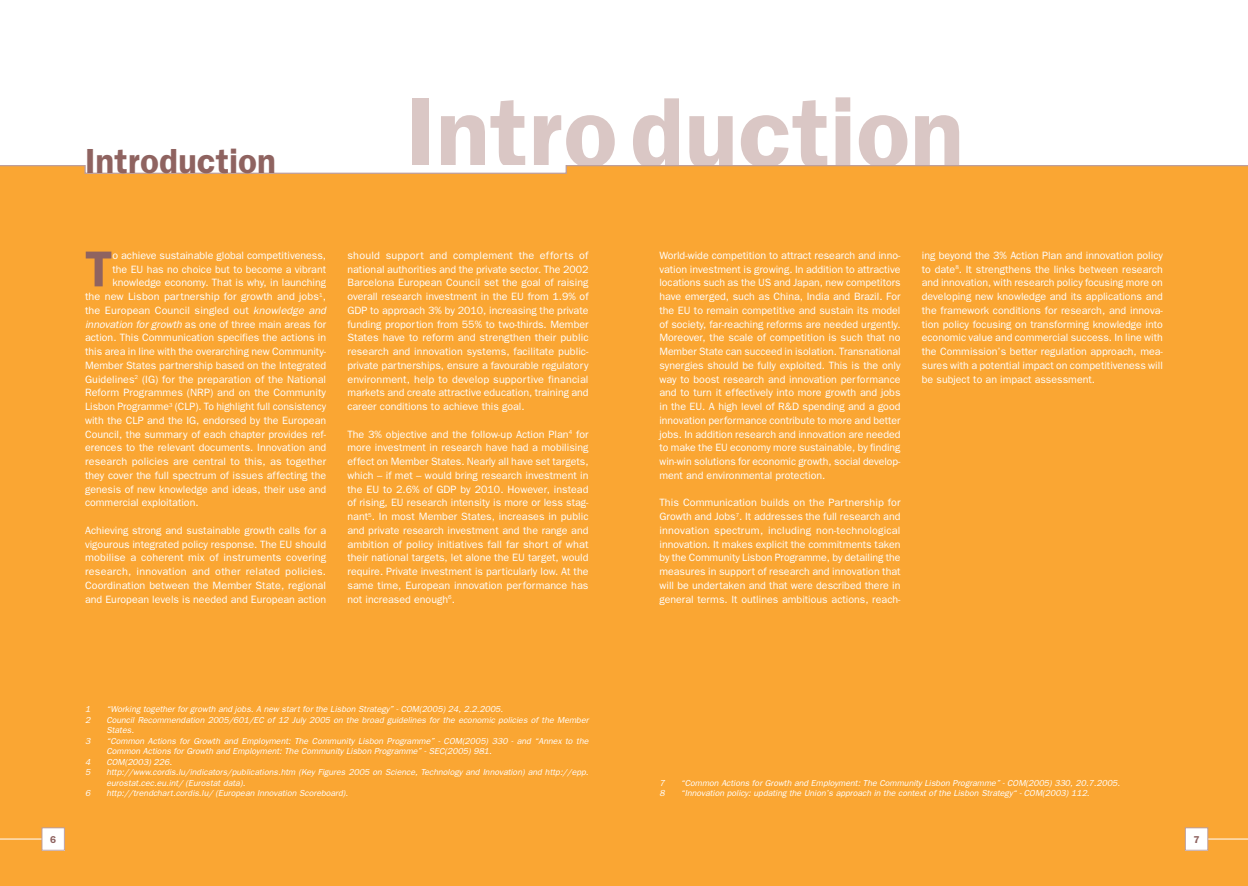
<style>
.page{position:relative;width:1248px;height:886px;background:#fff}
.page>*{position:absolute;margin:0;border:0;box-sizing:border-box;transform-origin:0 0}
.t1{font:600 100px "Franklin Gothic";color:#dac7c5}
.t2{font:600 50.75px "Franklin Gothic";color:#8f6360}
.t3{font:600 35px "Franklin Gothic";color:#8f6360}
.t4{font:10.62px/13.8px "Franklin Gothic";color:#fff;text-align:justify}
.t5{font:600 10px "Franklin Gothic";color:#8f6360}
.t6{font:italic 8.75px/10.5px "Franklin Gothic";color:#fff}
.s1{font-style:italic}
</style>
<div class="page">
<div style="left:0;top:165px;width:1247px;height:721px;background:#faa633"></div>
<hr style="left:0;top:839px;width:43px;height:1px;background:#fff">
<div style="left:42px;top:828px;width:22px;height:22px;background:#fff"></div>
<div style="left:42px;top:827px;width:23px;height:23px;border:1px solid #bd9e9c"></div>
<hr style="left:1205px;top:839px;width:42px;height:1px;background:#fff">
<div style="left:1185px;top:828px;width:22px;height:22px;background:#fff"></div>
<div style="left:1184px;top:827px;width:23px;height:23px;border:1px solid #bd9e9c"></div>
<h3 class="t3" style="left:85px;top:149px;width:192px">Introduction</h3>
<h1 class="t1" style="left:406px;top:98px;width:559px">Intro duction</h1>
<h2 class="t2" style="left:85px;top:252px;width:29px">T</h2>
<p class="t4" style="left:112px;top:249px;width:215px">o achieve sustainable global competitiveness,</p>
<p class="t4" style="left:112px;top:263px;width:215px">the EU has no choice but to become a vibrant</p>
<p class="t4" style="left:112px;top:277px;width:215px">knowledge economy. That is why, in launching</p>
<p class="t4" style="left:85px;top:290px;width:242px">the new Lisbon partnership for growth and jobs<sup>1</sup>,</p>
<p class="t4" style="left:85px;top:304px;width:242px">the European Council singled out <span class="s1">knowledge and</span></p>
<p class="t4" style="left:85px;top:318px;width:242px"><span class="s1">innovation for growth</span> as one of three main areas for</p>
<p class="t4" style="left:85px;top:332px;width:242px">action. This Communication specifies the actions in</p>
<p class="t4" style="left:85px;top:345px;width:242px">this area in line with the overarching new Community-</p>
<p class="t4" style="left:85px;top:359px;width:242px">Member States partnership based on the Integrated</p>
<p class="t4" style="left:85px;top:373px;width:242px">Guidelines<sup>2</sup> (IG) for the preparation of the National</p>
<p class="t4" style="left:85px;top:387px;width:242px">Reform Programmes (NRP) and on the Community</p>
<p class="t4" style="left:85px;top:400px;width:242px">Lisbon Programme<sup>3</sup> (CLP). To highlight full consistency</p>
<p class="t4" style="left:85px;top:414px;width:242px">with the CLP and the IG, endorsed by the European</p>
<p class="t4" style="left:85px;top:428px;width:242px">Council, the summary of each chapter provides ref-</p>
<p class="t4" style="left:85px;top:442px;width:242px">erences to the relevant documents. Innovation and</p>
<p class="t4" style="left:85px;top:455px;width:242px">research policies are central to this, as together</p>
<p class="t4" style="left:85px;top:469px;width:242px">they cover the full spectrum of issues affecting the</p>
<p class="t4" style="left:85px;top:483px;width:242px">genesis of new knowledge and ideas, their use and</p>
<p class="t4" style="left:85px;top:497px;width:115px">commercial exploitation.</p>
<p class="t4" style="left:85px;top:524px;width:242px">Achieving strong and sustainable growth calls for a vigourous integrated policy response. The EU should mobilise a coherent mix of instruments covering research, innovation and other related policies.<br>Coordination between the Member State, regional and European levels is needed and European action</p>
<p class="t4" style="left:347px;top:249px;width:242px">should support and complement the efforts of national authorities and the private sector. The 2002<br>Barcelona European Council set the goal of raising overall research investment in the EU from 1.9% of GDP to approach 3% by 2010, increasing the private funding proportion from 55% to two-thirds. Member States have to reform and strengthen their public research and innovation systems, facilitate public&shy;private partnerships, ensure a favourable regulatory environment, help to develop supportive financial markets and create attractive education, training and career conditions to achieve this goal.</p>
<p class="t4" style="left:347px;top:428px;width:242px">The 3% objective and the follow-up Action Plan<sup>4</sup> for more investment in research have had a mobilising effect on Member States. Nearly all have set targets, which – if met – would bring research investment in the EU to 2.6% of GDP by 2010. However, instead of rising, EU research intensity is more or less stag&shy;nant<sup>5</sup>. In most Member States, increases in public and private research investment and the range and ambition of policy initiatives fall far short of what their national targets, let alone the EU target, would require. Private investment is particularly low. At the same time, European innovation performance has not increased enough<sup>6</sup>.</p>
<p class="t4" style="left:659px;top:249px;width:242px">World-wide competition to attract research and inno&shy;vation investment is growing. In addition to attractive locations such as the US and Japan, new competitors have emerged, such as China, India and Brazil. For the EU to remain competitive and sustain its model of society, far-reaching reforms are needed urgently.<br>Moreover, the scale of competition is such that no Member State can succeed in isolation. Transnational synergies should be fully exploited. This is the only way to boost research and innovation performance and to turn it effectively into more growth and jobs in the EU. A high level of R&amp;D spending and a good innovation performance contribute to more and better jobs. In addition research and innovation are needed to make the EU economy more sustainable, by finding win-win solutions for economic growth, social develop&shy;ment and environmental protection.</p>
<p class="t4" style="left:659px;top:497px;width:242px">This Communication builds on the Partnership for Growth and Jobs<sup>7</sup>. It addresses the full research and innovation spectrum, including non-technological innovation. It makes explicit the commitments taken by the Community Lisbon Programme, by detailing the measures in support of research and innovation that will be undertaken and that were described there in general terms. It outlines ambitious actions, reach-</p>
<p class="t4" style="left:921px;top:249px;width:242px">ing beyond the 3% Action Plan and innovation policy to date<sup>8</sup>. It strengthens the links between research and innovation, with research policy focusing more on developing new knowledge and its applications and the framework conditions for research, and innova&shy;tion policy focusing on transforming knowledge into economic value and commercial success. In line with the Commission’s better regulation approach, mea&shy;sures with a potential impact on competitiveness will be subject to an impact assessment.</p>
<p class="t5" style="left:50px;top:836px;width:7px">6</p>
<p class="t6" style="left:85px;top:705px;width:7px">1</p>
<p class="t6" style="left:106px;top:705px;width:398px">“Working together for growth and jobs. A new start for the Lisbon Strategy” - COM(2005) 24, 2.2.2005.</p>
<p class="t6" style="left:85px;top:715px;width:7px">2</p>
<p class="t6" style="left:106px;top:715px;width:483px">Council Recommendation 2005/601/EC of 12 July 2005 on the broad guidelines for the economic policies of the Member<br>States.</p>
<p class="t6" style="left:85px;top:736px;width:7px">3</p>
<p class="t6" style="left:106px;top:736px;width:483px">“Common Actions for Growth and Employment: The Community Lisbon Programme” - COM(2005) 330 - and “Annex to the<br>Common Actions for Growth and Employment: The Community Lisbon Programme” - SEC(2005) 981.</p>
<p class="t6" style="left:85px;top:757px;width:7px">4</p>
<p class="t6" style="left:106px;top:757px;width:67px">COM(2003) 226.</p>
<p class="t6" style="left:85px;top:768px;width:7px">5</p>
<p class="t6" style="left:106px;top:768px;width:483px">http://www.cordis.lu/indicators/publications.htm (Key Figures 2005 on Science, Technology and Innovation) and http://epp. eurostat.cec.eu.int/ (Eurostat data).</p>
<p class="t6" style="left:85px;top:789px;width:7px">6</p>
<p class="t6" style="left:106px;top:789px;width:243px">http://trendchart.cordis.lu/ (European Innovation Scoreboard).</p>
<p class="t6" style="left:659px;top:778px;width:7px">7</p>
<p class="t6" style="left:680px;top:778px;width:441px">“Common Actions for Growth and Employment: The Community Lisbon Programme” - COM(2005) 330, 20.7.2005.</p>
<p class="t6" style="left:659px;top:789px;width:7px">8</p>
<p class="t6" style="left:680px;top:789px;width:410px">“Innovation policy: updating the Union’s approach in the context of the Lisbon Strategy“ - COM(2003) 112.</p>
<p class="t5" style="left:1193px;top:836px;width:7px">7</p>
</div>
